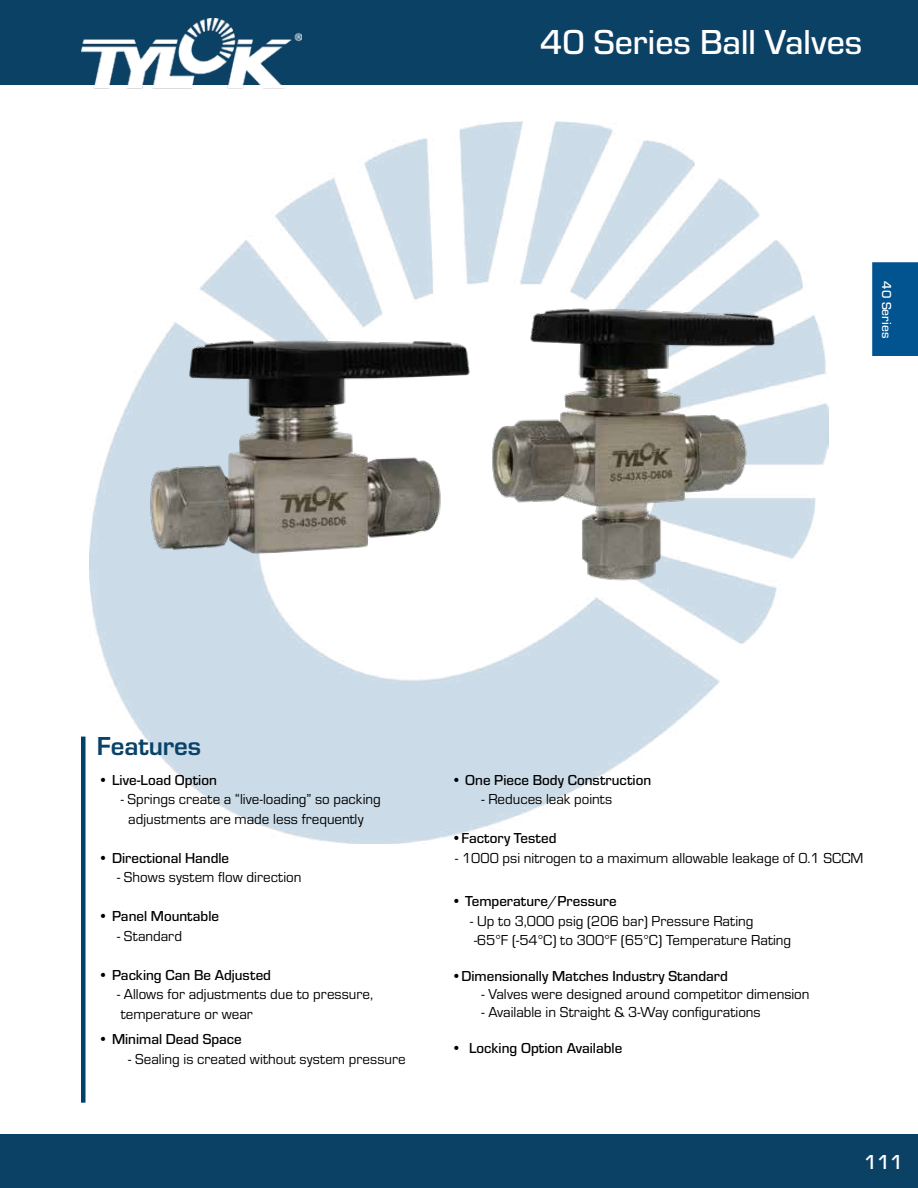
<style>
.page{position:relative;width:918px;height:1188px;background:#fff}
.page>*{position:absolute;margin:0;border:0;box-sizing:border-box;transform-origin:0 0}
.t1{font:500 36px "Eurostile";color:#fff}
.t2{font:700 27px "Eurostile";color:#0a436a}
.t3{font:500 21px "Eurostile";color:#fff}
.t4{font:15px/19.5px "Eurostile";color:#000}
.t5{font:500 15px "Eurostile";color:#000}
.t6{font:500 13.5px "Eurostile";color:#fff}
</style>
<div class="page">
<div style="left:872px;top:262px;width:46px;height:94px;background:#01548f"></div>
<div style="left:0;top:1134px;width:918px;height:54px;background:#0c4166"></div>
<div style="left:0;top:0;width:918px;height:84px;background:#0c4166"></div>
<img style="left:81px;top:19px;width:220px;height:70px">
<img style="left:90px;top:121px;width:738px;height:722px">
<div style="left:81px;top:737px;width:5px;height:366px;background:#00416b"></div>
<img style="left:488px;top:304px;width:292px;height:284px">
<img style="left:147px;top:336px;width:327px;height:220px">
<h1 class="t1" style="left:540px;top:17px;width:324px">40 Series Ball Valves</h1>
<p class="t6" style="left:896px;top:281px;width:58px;rotate:90deg">40 Series</p>
<h2 class="t2" style="left:97px;top:726px;width:106px">Features</h2>
<p class="t5" style="left:98px;top:770px;width:120px">• Live-Load Option</p>
<p class="t4" style="left:128px;top:789px;width:254px;text-indent:-8px">- Springs create a “live-loading” so packing adjustments are made less frequently</p>
<p class="t5" style="left:98px;top:848px;width:132px">• Directional Handle</p>
<p class="t4" style="left:117px;top:867px;width:186px">- Shows system flow direction</p>
<p class="t5" style="left:98px;top:906px;width:122px">• Panel Mountable</p>
<p class="t4" style="left:117px;top:925px;width:66px">- Standard</p>
<p class="t5" style="left:98px;top:965px;width:174px">• Packing Can Be Adjusted</p>
<p class="t4" style="left:117px;top:984px;width:258px">- Allows for adjustments due to pressure, temperature or wear</p>
<p class="t5" style="left:98px;top:1029px;width:145px">• Minimal Dead Space</p>
<p class="t4" style="left:128px;top:1048px;width:279px">- Sealing is created without system pressure</p>
<p class="t5" style="left:452px;top:770px;width:201px">• One Piece Body Construction</p>
<p class="t4" style="left:482px;top:789px;width:132px">- Reduces leak points</p>
<p class="t5" style="left:452px;top:828px;width:107px">•Factory Tested</p>
<p class="t4" style="left:455px;top:847px;width:410px">- 1000 psi nitrogen to a maximum allowable leakage of 0.1 SCCM</p>
<p class="t5" style="left:452px;top:891px;width:167px">• Temperature/Pressure</p>
<p class="t4" style="left:470px;top:910px;width:322px">- Up to 3,000 psig (206 bar) Pressure Rating -65°F (-54°C) to 300°F (65°C) Temperature Rating</p>
<p class="t5" style="left:452px;top:966px;width:278px">•Dimensionally Matches Industry Standard</p>
<p class="t4" style="left:482px;top:984px;width:330px">- Valves were designed around competitor dimension</p>
<p class="t4" style="left:482px;top:1002px;width:281px">- Available in Straight &amp; 3-Way configurations</p>
<p class="t5" style="left:452px;top:1038px;width:172px">• Locking Option Available</p>
<h3 class="t3" style="left:864px;top:1148px;width:41px">111</h3>
</div>
